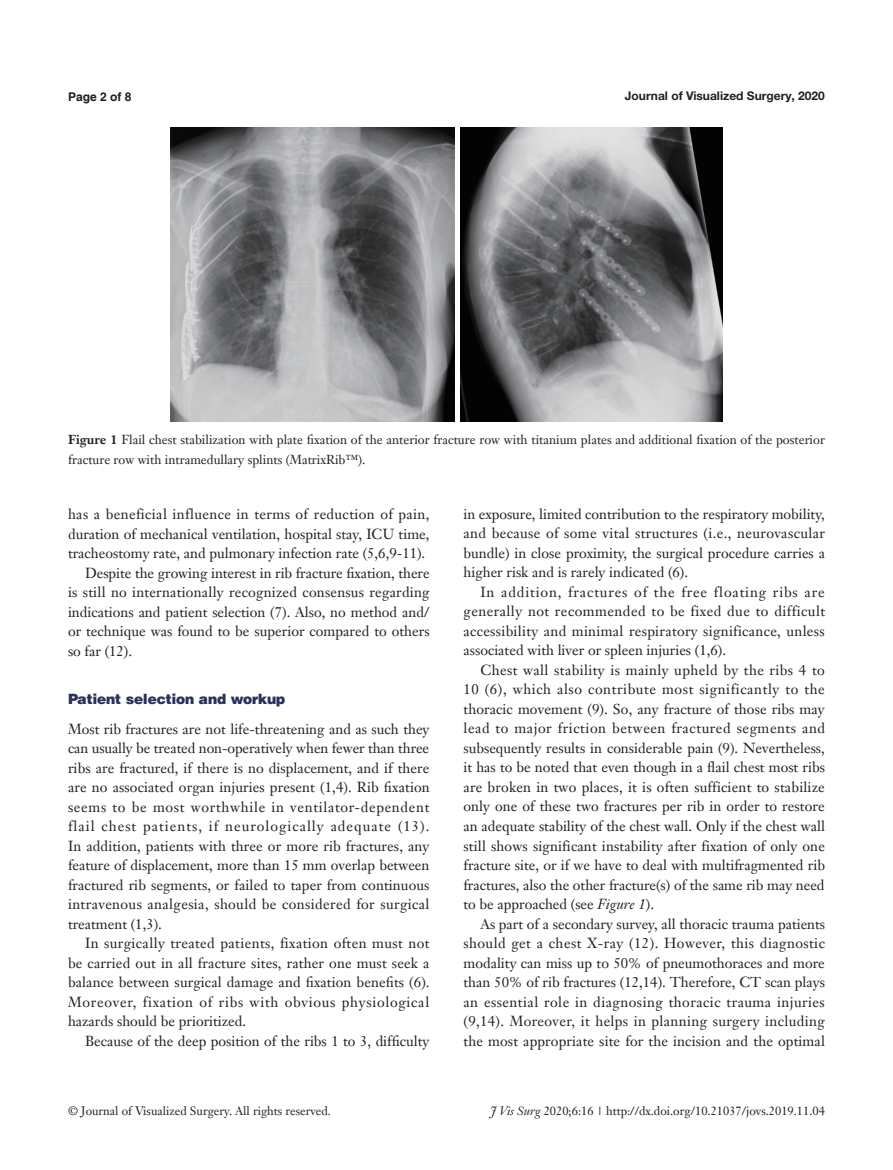
<style>
.page{position:relative;width:893px;height:1170px;background:#fff}
.page>*{position:absolute;margin:0;border:0;box-sizing:border-box;transform-origin:0 0}
.t1{font:14.25px/19.5px "Janson Text LT";color:#231f20;text-align:justify}
.t2{font:14.25px "Janson Text LT";letter-spacing:.025em;color:#231f20}
.t3{font:900 14.25px "Helvetica";color:#2c305d}
.t4{font:12.75px/19.5px "Janson Text LT";color:#231f20}
.t5{font:12px "Janson Text LT";color:#231f20}
.t6{font:700 12px "Helvetica Neue LT Pro";color:#231f20}
.t7{font:700 12px "Helvetica";color:#231f20}
.s1{font-weight:700}
.s2{font-style:italic}
</style>
<div class="page">
<img style="left:170px;top:128px;width:553px;height:294px">
<hr style="left:455px;top:128px;width:4px;height:294px;background:#fff">
<p class="t7" style="left:68px;top:89px;width:65px">Page 2 of 8</p>
<p class="t6" style="left:625px;top:88px;width:202px">Journal of Visualized Surgery, 2020</p>
<p class="t4" style="left:68px;top:430px;width:758px"><span class="s1">Figure 1</span> Flail chest stabilization with plate fixation of the anterior fracture row with titanium plates and additional fixation of the posterior fracture row with intramedullary splints (MatrixRib™).</p>
<p class="t2" style="left:68px;top:505px;width:363px">has a beneficial influence in terms of reduction of pain,</p>
<p class="t1" style="left:68px;top:523px;width:363px">duration of mechanical ventilation, hospital stay, ICU time,</p>
<p class="t1" style="left:68px;top:543px;width:359px">tracheostomy rate, and pulmonary infection rate (5,6,9-11).</p>
<p class="t1" style="left:85px;top:562px;width:346px">Despite the growing interest in rib fracture fixation, there</p>
<p class="t1" style="left:68px;top:582px;width:363px">is still no internationally recognized consensus regarding</p>
<p class="t1" style="left:68px;top:601px;width:363px">indications and patient selection (7). Also, no method and/</p>
<p class="t1" style="left:68px;top:621px;width:363px">or technique was found to be superior compared to others</p>
<p class="t1" style="left:68px;top:640px;width:66px">so far (12).</p>
<p class="t3" style="left:68px;top:690px;width:219px">Patient selection and workup</p>
<p class="t1" style="left:68px;top:718px;width:363px">Most rib fractures are not life-threatening and as such they can usually be treated non-operatively when fewer than three ribs are fractured, if there is no displacement, and if there are no associated organ injuries present (1,4). Rib fixation seems to be most worthwhile in ventilator-dependent flail chest patients, if neurologically adequate (13).<br>In addition, patients with three or more rib fractures, any feature of displacement, more than 15 mm overlap between fractured rib segments, or failed to taper from continuous intravenous analgesia, should be considered for surgical treatment (1,3).</p>
<p class="t1" style="left:68px;top:933px;width:363px;text-indent:17px">In surgically treated patients, fixation often must not be carried out in all fracture sites, rather one must seek a balance between surgical damage and fixation benefits (6).<br>Moreover, fixation of ribs with obvious physiological hazards should be prioritized.</p>
<p class="t1" style="left:85px;top:1030px;width:346px">Because of the deep position of the ribs 1 to 3, difficulty</p>
<p class="t1" style="left:463px;top:504px;width:363px">in exposure, limited contribution to the respiratory mobility, and because of some vital structures (i.e., neurovascular bundle) in close proximity, the surgical procedure carries a higher risk and is rarely indicated (6).</p>
<p class="t1" style="left:463px;top:582px;width:363px;text-indent:17px">In addition, fractures of the free floating ribs are generally not recommended to be fixed due to difficult accessibility and minimal respiratory significance, unless associated with liver or spleen injuries (1,6).</p>
<p class="t1" style="left:463px;top:660px;width:363px;text-indent:17px">Chest wall stability is mainly upheld by the ribs 4 to 10 (6), which also contribute most significantly to the thoracic movement (9). So, any fracture of those ribs may lead to major friction between fractured segments and subsequently results in considerable pain (9). Nevertheless, it has to be noted that even though in a flail chest most ribs are broken in two places, it is often sufficient to stabilize only one of these two fractures per rib in order to restore an adequate stability of the chest wall. Only if the chest wall still shows significant instability after fixation of only one fracture site, or if we have to deal with multifragmented rib fractures, also the other fracture(s) of the same rib may need to be approached (see <span class="s2">Figure 1</span>).</p>
<p class="t1" style="left:463px;top:913px;width:363px;text-indent:17px">As part of a secondary survey, all thoracic trauma patients should get a chest X-ray (12). However, this diagnostic modality can miss up to 50% of pneumothoraces and more than 50% of rib fractures (12,14). Therefore, CT scan plays an essential role in diagnosing thoracic trauma injuries (9,14). Moreover, it helps in planning surgery including the most appropriate site for the incision and the optimal</p>
<p class="t5" style="left:68px;top:1103px;width:264px">© Journal of Visualized Surgery. All rights reserved.</p>
<p class="t5" style="left:491px;top:1103px;width:336px"><span class="s2">J Vis Surg</span> 2020;6:16 | http://dx.doi.org/10.21037/jovs.2019.11.04</p>
</div>
